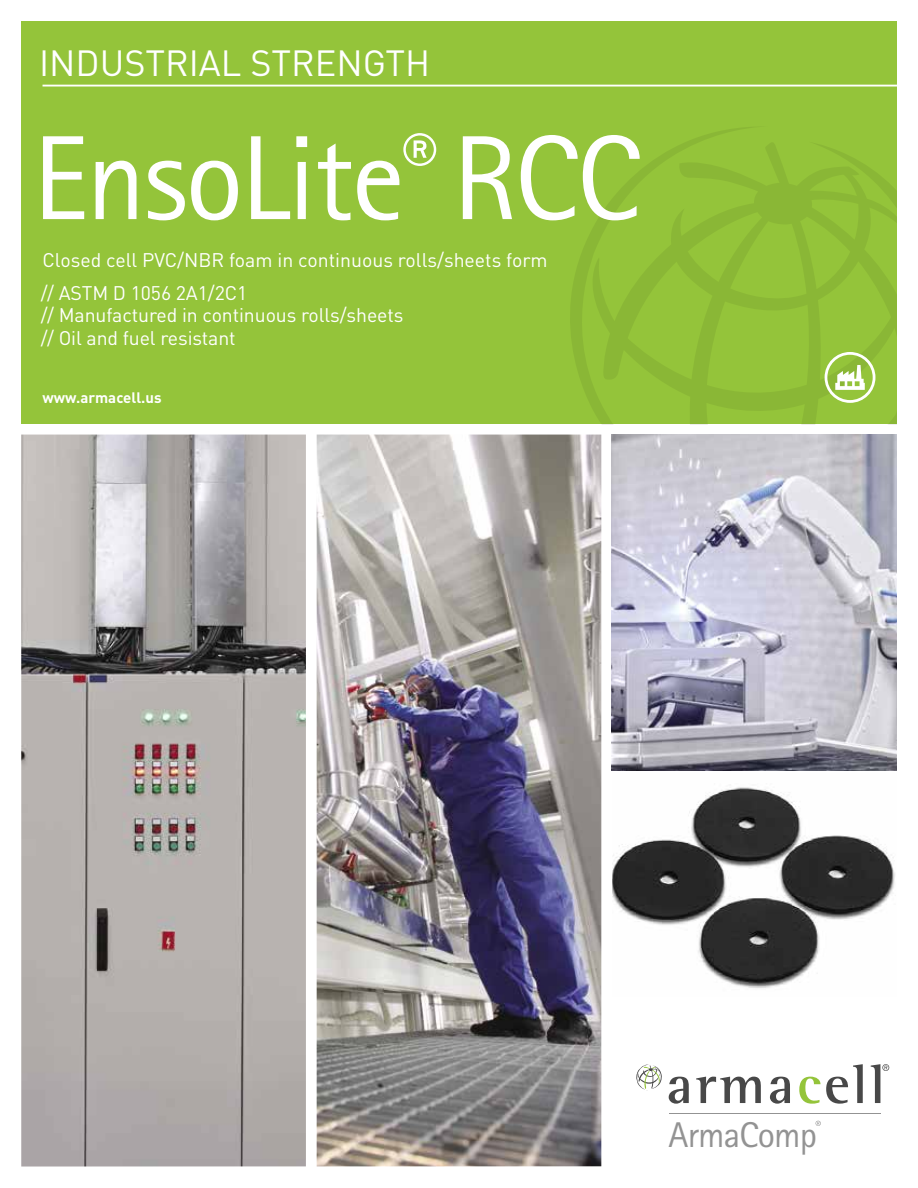
<style>
.page{position:relative;width:918px;height:1188px;background:#fff}
.page>*{position:absolute;margin:0;border:0;box-sizing:border-box;transform-origin:0 0}
.t1{font:120px "Rotis Sans Serif Pro";letter-spacing:-.02em;color:#fff}
.t2{font:36px "DIN Pro";color:#fff}
.t3{font:35.85px "Rotis Sans Serif Pro";letter-spacing:-.025em;color:#939393}
.t4{font:19.5px/33px "DIN Pro";letter-spacing:-.005em;color:#fff}
.t5{font:700 15px "DIN Pro";color:#fff}
</style>
<div class="page">
<div style="left:21px;top:21px;width:876px;height:403px;background:#94c43a"></div>
<svg style="left:570px;top:127px;width:182px;height:261px"></svg>
<svg style="left:584px;top:140px;width:313px;height:284px"></svg>
<hr style="left:43px;top:85px;width:855px;height:2px;background:#fff">
<img style="left:21px;top:435px;width:285px;height:732px">
<svg style="left:669px;top:1077px;width:20px;height:27px"></svg>
<svg style="left:696px;top:1077px;width:65px;height:26px"></svg>
<svg style="left:770px;top:1077px;width:20px;height:27px"></svg>
<svg style="left:799px;top:1064px;width:64px;height:40px"></svg>
<svg style="left:871px;top:1064px;width:18px;height:39px"></svg>
<svg style="left:636px;top:1064px;width:26px;height:26px"></svg>
<svg style="left:816px;top:1121px;width:5px;height:5px"></svg>
<hr style="left:669px;top:1113px;width:211px;height:1px;background:#939393">
<img style="left:612px;top:770px;width:285px;height:218px">
<img style="left:317px;top:435px;width:284px;height:731px">
<svg style="left:825px;top:352px;width:50px;height:51px"></svg>
<img style="left:612px;top:435px;width:285px;height:335px">
<h2 class="t2" style="left:39px;top:35px;width:393px">INDUSTRIAL STRENGTH</h2>
<h1 class="t1" style="left:33px;top:108px;width:610px">EnsoLite<sup>®</sup> RCC</h1>
<p class="t4" style="left:41px;top:241px;width:508px">Closed cell PVC/NBR foam in continuous rolls/sheets form // ASTM D 1056 2A1/2C1</p>
<p class="t4" style="left:41px;top:302px;width:364px;line-height:22.5px">// Manufactured in continuous rolls/sheets // Oil and fuel resistant</p>
<p class="t5" style="left:43px;top:385px;width:121px">www.armacell.us</p>
<h3 class="t3" style="left:669px;top:1114px;width:150px">ArmaComp</h3>
</div>
